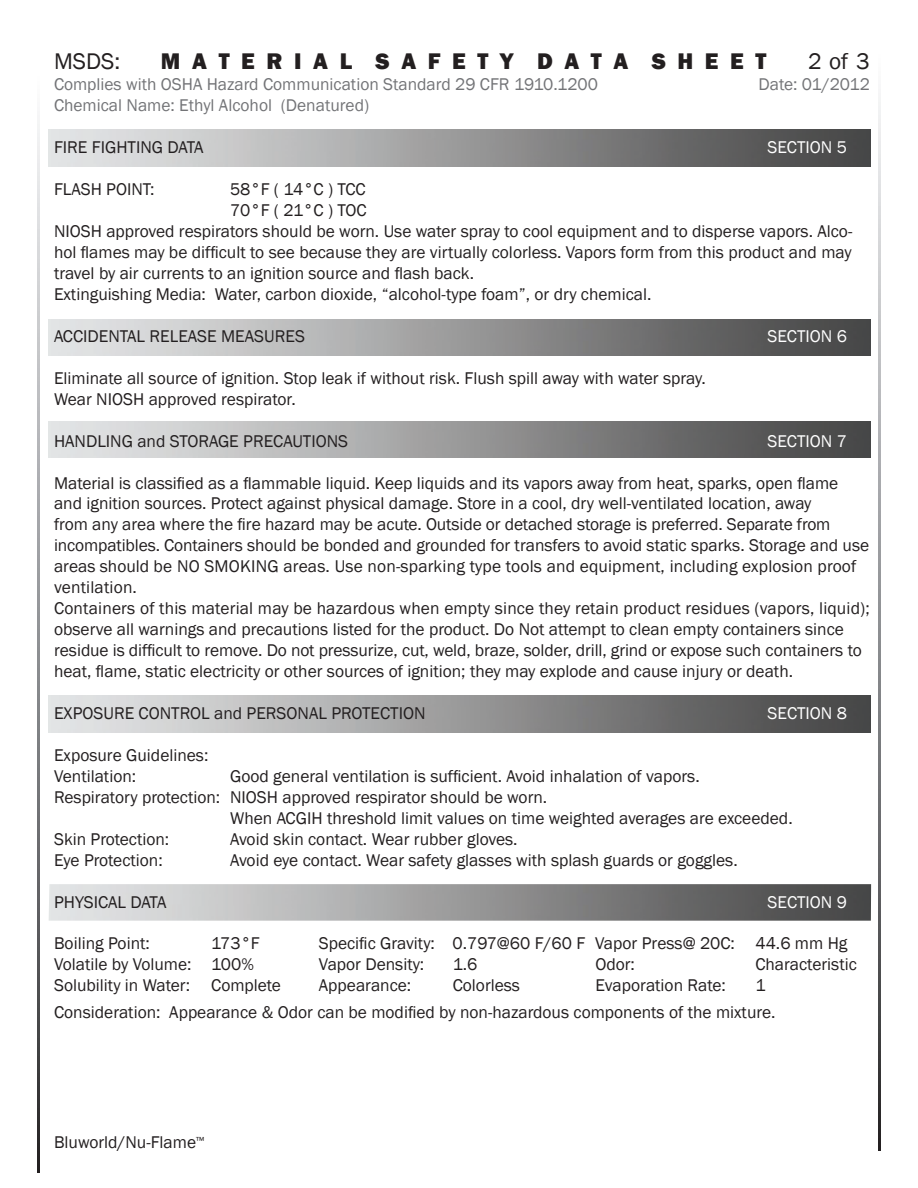
<style>
.page{position:relative;width:918px;height:1188px;background:#fff}
.page>*{position:absolute;margin:0;border:0;box-sizing:border-box;transform-origin:0 0}
.t1{font:800 23.25px "Franklin Gothic";color:#231f20}
.t2{font:23.25px "Franklin Gothic";color:#231f20}
.t3{font:17.4px/21px "Franklin Gothic";color:#231f20}
.t4{font:17.4px "Franklin Gothic";color:#737477}
.t5{font:17.4px "Franklin Gothic";color:#fff}
</style>
<div class="page">
<img style="left:49px;top:421px;width:822px;height:37px">
<img style="left:49px;top:696px;width:822px;height:36px">
<img style="left:49px;top:884px;width:822px;height:37px">
<img style="left:49px;top:130px;width:822px;height:36px">
<img style="left:49px;top:319px;width:822px;height:37px">
<svg style="left:38px;top:120px;width:1px;height:1053px"></svg>
<svg style="left:879px;top:97px;width:1px;height:1053px"></svg>
<h1 class="t2" style="left:54px;top:47px;width:68px">MSDS:</h1>
<h1 class="t1" style="left:161px;top:47px;width:607px">M A T E R I A L S A F E T Y D A T A S H E E T</h1>
<h1 class="t2" style="left:808px;top:47px;width:63px">2 of 3</h1>
<p class="t4" style="left:54px;top:74px;width:546px">Complies with OSHA Hazard Communication Standard 29 CFR 1910.1200</p>
<p class="t4" style="left:759px;top:74px;width:113px">Date: 01/2012</p>
<p class="t4" style="left:54px;top:95px;width:317px">Chemical Name: Ethyl Alcohol (Denatured)</p>
<p class="t3" style="left:54px;top:137px;width:151px">FIRE FIGHTING DATA</p>
<p class="t5" style="left:767px;top:137px;width:81px">SECTION 5</p>
<p class="t3" style="left:54px;top:179px;width:102px">FLASH POINT:</p>
<p class="t3" style="left:230px;top:179px;width:137px">58°F ( 14°C ) TCC</p>
<p class="t3" style="left:230px;top:200px;width:138px">70°F ( 21°C ) TOC</p>
<p class="t3" style="left:54px;top:221px;width:800px">NIOSH approved respirators should be worn. Use water spray to cool equipment and to disperse vapors. Alco-</p>
<p class="t3" style="left:54px;top:242px;width:799px">hol flames may be difficult to see because they are virtually colorless. Vapors form from this product and may</p>
<p class="t3" style="left:54px;top:263px;width:422px">travel by air currents to an ignition source and flash back.</p>
<p class="t3" style="left:54px;top:284px;width:599px">Extinguishing Media: Water, carbon dioxide, “alcohol-type foam”, or dry chemical.</p>
<p class="t3" style="left:54px;top:326px;width:252px">ACCIDENTAL RELEASE MEASURES</p>
<p class="t5" style="left:767px;top:325px;width:81px">SECTION 6</p>
<p class="t3" style="left:54px;top:368px;width:654px">Eliminate all source of ignition. Stop leak if without risk. Flush spill away with water spray.<br>Wear NIOSH approved respirator.</p>
<p class="t3" style="left:54px;top:431px;width:296px">HANDLING and STORAGE PRECAUTIONS</p>
<p class="t5" style="left:767px;top:430px;width:81px">SECTION 7</p>
<p class="t3" style="left:54px;top:473px;width:817px">Material is classified as a flammable liquid. Keep liquids and its vapors away from heat, sparks, open flame and ignition sources. Protect against physical damage. Store in a cool, dry well-ventilated location, away<br>from any area where the fire hazard may be acute. Outside or detached storage is preferred. Separate from incompatibles. Containers should be bonded and grounded for transfers to avoid static sparks. Storage and use areas should be NO SMOKING areas. Use non-sparking type tools and equipment, including explosion proof ventilation.<br>Containers of this material may be hazardous when empty since they retain product residues (vapors, liquid); observe all warnings and precautions listed for the product. Do Not attempt to clean empty containers since residue is difficult to remove. Do not pressurize, cut, weld, braze, solder, drill, grind or expose such containers to heat, flame, static electricity or other sources of ignition; they may explode and cause injury or death.</p>
<p class="t3" style="left:54px;top:703px;width:373px">EXPOSURE CONTROL and PERSONAL PROTECTION</p>
<p class="t5" style="left:768px;top:702px;width:81px">SECTION 8</p>
<p class="t3" style="left:54px;top:745px;width:156px">Exposure Guidelines:<br>Ventilation:</p>
<p class="t3" style="left:230px;top:766px;width:471px">Good general ventilation is sufficient. Avoid inhalation of vapors.</p>
<p class="t3" style="left:54px;top:787px;width:495px">Respiratory protection: NIOSH approved respirator should be worn.</p>
<p class="t3" style="left:230px;top:808px;width:564px">When ACGIH threshold limit values on time weighted averages are exceeded.</p>
<p class="t3" style="left:54px;top:829px;width:117px">Skin Protection:</p>
<p class="t3" style="left:230px;top:829px;width:289px">Avoid skin contact. Wear rubber gloves.</p>
<p class="t3" style="left:54px;top:850px;width:110px">Eye Protection:</p>
<p class="t3" style="left:230px;top:850px;width:509px">Avoid eye contact. Wear safety glasses with splash guards or goggles.</p>
<p class="t3" style="left:54px;top:892px;width:114px">PHYSICAL DATA</p>
<p class="t5" style="left:768px;top:891px;width:81px">SECTION 9</p>
<p class="t3" style="left:54px;top:934px;width:97px">Boiling Point:</p>
<p class="t3" style="left:211px;top:934px;width:50px">173°F</p>
<p class="t3" style="left:319px;top:934px;width:530px">Specific Gravity: 0.797@60 F/60 F Vapor Press@ 20C: 44.6 mm Hg</p>
<p class="t3" style="left:54px;top:954px;width:201px">Volatile by Volume: 100%</p>
<p class="t3" style="left:319px;top:954px;width:107px">Vapor Density:</p>
<p class="t3" style="left:453px;top:954px;width:26px">1.6</p>
<p class="t3" style="left:595px;top:954px;width:41px">Odor:</p>
<p class="t3" style="left:755px;top:954px;width:103px">Characteristic</p>
<p class="t3" style="left:54px;top:975px;width:228px">Solubility in Water: Complete</p>
<p class="t3" style="left:319px;top:975px;width:94px">Appearance:</p>
<p class="t3" style="left:453px;top:975px;width:69px">Colorless</p>
<p class="t3" style="left:595px;top:975px;width:132px">Evaporation Rate:</p>
<p class="t3" style="left:54px;top:972px;width:723px;line-height:27px;text-indent:701px">1<br>Consideration: Appearance &amp; Odor can be modified by non-hazardous components of the mixture.</p>
<p class="t3" style="left:54px;top:1132px;width:152px">Bluworld/Nu-Flame<sup>™</sup></p>
</div>
